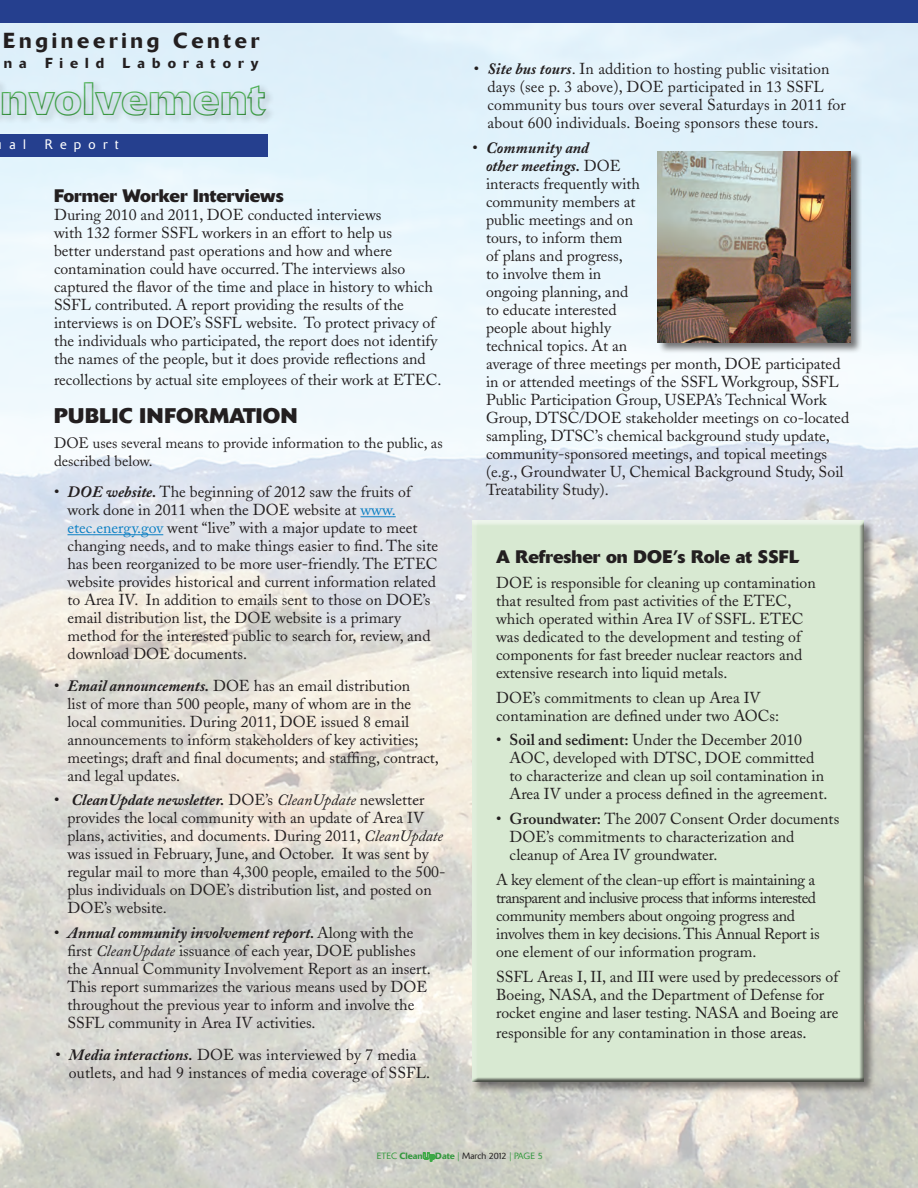
<style>
.page{position:relative;width:918px;height:1188px;background:#fff}
.page>*{position:absolute;margin:0;border:0;box-sizing:border-box;transform-origin:0 0}
.t1{font:46.5px "Delta Outline";color:#40ae49}
.t2{font:500 21.6px "Delta";letter-spacing:.175em;color:#231f20}
.t3{font:700 21px "Delta";letter-spacing:.02em;color:#231f20}
.t4{font:700 18px "Delta";color:#231f20}
.Body_bullets{font:15.75px/18px "Adobe Caslon";color:#231f20}
.ARsubheads{font:15.75px/18px "Adobe Caslon";color:#231f20}
.bodytext{font:15.75px/18px "Adobe Caslon";color:#231f20}
.bodytext-2{font:15.75px/18px "Adobe Caslon";letter-spacing:-.02em;color:#231f20}
.ARsubheads-2{font:15px/18px "Adobe Caslon";color:#231f20}
.t5{font:500 14.4px "Delta";letter-spacing:.49em;color:#231f20}
.t6{font:300 13.65px "Delta";letter-spacing:.535em;color:#fff}
.t7{font:300 9px "Delta";color:#35983f}
.s1{font-weight:700;font-style:italic}
.s2{color:#0c80c4}
.s3{font-style:italic}
.s4{font-weight:600}
.s5{font-size:16.5px}
.s6{font-weight:500}
.s7{font-family:"Delta Outline";font-weight:400}
.s8{color:#231f20}
</style>
<div class="page">
<img style="left:0;top:22px;width:918px;height:1166px">
<div style="left:472px;top:520px;width:404px;height:574px;background:#231f20;opacity:.5"></div>
<div style="left:472px;top:520px;width:394px;height:563px;background:#d8e9d2"></div>
<div style="left:0;top:134px;width:267px;height:22px;background:#253f8e"></div>
<div style="left:0;top:0;width:918px;height:22px;background:#253f8e"></div>
<div style="left:0;top:79px;width:275px;height:54px;background:#e3f4fc"></div>
<div style="left:0;top:76px;width:270px;height:51px;background:#def0fa"></div>
<div style="left:0;top:79px;width:272px;height:51px;background:#231f20;opacity:.75"></div>
<svg style="left:423px;top:1153px;width:12px;height:8px"></svg>
<hr style="left:360px;top:516px;width:36px;height:1px;background:#0c80c4">
<hr style="left:68px;top:534px;width:95px;height:1px;background:#0c80c4">
<div style="left:657px;top:151px;width:205px;height:203px;background:#231f20;opacity:.6"></div>
<img style="left:658px;top:151px;width:193px;height:191px">
<h2 class="t2" style="left:3px;top:28px;width:258px">Engineering Center</h2>
<p class="t5" style="left:4px;top:54px;width:24px">n a</p>
<p class="t5" style="left:45px;top:54px;width:61px">Field</p>
<p class="t5" style="left:123px;top:54px;width:138px">Laboratory</p>
<h1 class="t1" style="left:0;top:69px;width:267px">nvolvement</h1>
<p class="t6" style="left:10px;top:136px;width:18px">a l</p>
<p class="t6" style="left:45px;top:136px;width:75px">Report</p>
<h3 class="t4" style="left:54px;top:185px;width:231px">Former Worker Interviews</h3>
<p class="ARsubheads" style="left:54px;top:206px;width:385px">During 2010 and 2011, DOE conducted interviews<br>with 132 former SSFL workers in an effort to help us<br>better understand past operations and how and where contamination could have occurred. The interviews also captured the flavor of the time and place in history to which SSFL contributed. A report providing the results of the interviews is on DOE’s SSFL website. To protect privacy of the individuals who participated, the report does not identify the names of the people, but it does provide reflections and</p>
<p class="ARsubheads" style="left:54px;top:371px;width:389px">recollections by actual site employees of their work at ETEC.</p>
<h2 class="t3" style="left:54px;top:403px;width:245px">PUBLIC INFORMATION</h2>
<p class="ARsubheads-2" style="left:54px;top:434px;width:390px">DOE uses several means to provide information to the public, as described below.</p>
<p class="Body_bullets" style="left:67px;top:483px;width:372px;text-indent:-13px">• <span class="s1">DOE website.</span> The beginning of 2012 saw the fruits of work done in 2011 when the DOE website at <span class="s2">www. etec.energy.gov</span> went “live” with a major update to meet changing needs, and to make things easier to find. The site has been reorganized to be more user-friendly. The ETEC website provides historical and current information related to Area IV. In addition to emails sent to those on DOE’s email distribution list, the DOE website is a primary method for the interested public to search for, review, and download DOE documents.</p>
<p class="Body_bullets" style="left:68px;top:677px;width:373px;text-indent:-13px">• <span class="s1">Email announcements.</span> DOE has an email distribution<br>list of more than 500 people, many of whom are in the local communities. During 2011, DOE issued 8 email announcements to inform stakeholders of key activities; meetings; draft and final documents; and staffing, contract, and legal updates.</p>
<p class="Body_bullets" style="left:68px;top:791px;width:380px;text-indent:-14px">• <span class="s1">CleanUpdate newsletter.</span> DOE’s <span class="s3">CleanUpdate</span> newsletter provides the local community with an update of Area IV plans, activities, and documents. During 2011, <span class="s3">CleanUpdate </span>was issued in February, June, and October. It was sent by regular mail to more than 4,300 people, emailed to the 500- plus individuals on DOE’s distribution list, and posted on DOE’s website.</p>
<p class="Body_bullets" style="left:68px;top:924px;width:365px;text-indent:-13px">• <span class="s1">Annual community involvement report.</span> Along with the first <span class="s3">CleanUpdate</span> issuance of each year, DOE publishes the Annual Community Involvement Report as an insert.<br>This report summarizes the various means used by DOE throughout the previous year to inform and involve the SSFL community in Area IV activities.</p>
<p class="Body_bullets" style="left:69px;top:1046px;width:363px;text-indent:-13px">• <span class="s1">Media interactions.</span> DOE was interviewed by 7 media outlets, and had 9 instances of media coverage of SSFL.</p>
<p class="Body_bullets" style="left:488px;top:60px;width:360px;text-indent:-14px">• <span class="s1">Site bus tours</span>. In addition to hosting public visitation days (see p. 3 above), DOE participated in 13 SSFL community bus tours over several Saturdays in 2011 for about 600 individuals. Boeing sponsors these tours.</p>
<p class="Body_bullets" style="left:486px;top:139px;width:365px;text-indent:-13px">• <span class="s1">Community and<br>other meetings.</span> DOE<br>interacts frequently with<br>community members at<br>public meetings and on<br>tours, to inform them<br>of plans and progress,<br>to involve them in<br>ongoing planning, and<br>to educate interested<br>people about highly<br>technical topics. At an<br>average of three meetings per month, DOE participated in or attended meetings of the SSFL Workgroup, SSFL<br>Public Participation Group, USEPA’s Technical Work<br>Group, DTSC/DOE stakeholder meetings on co-located sampling, DTSC’s chemical background study update, community-sponsored meetings, and topical meetings (e.g., Groundwater U, Chemical Background Study, Soil<br>Treatability Study).</p>
<h3 class="t4" style="left:496px;top:546px;width:305px">A Refresher on DOE’s Role at SSFL</h3>
<p class="bodytext" style="left:496px;top:574px;width:321px">DOE is responsible for cleaning up contamination that resulted from past activities of the ETEC, which operated within Area IV of SSFL. ETEC was dedicated to the development and testing of components for fast breeder nuclear reactors and extensive research into liquid metals.</p>
<p class="bodytext" style="left:496px;top:689px;width:285px">DOE’s commitments to clean up Area IV contamination are defined under two AOCs:</p>
<p class="Body_bullets" style="left:510px;top:731px;width:319px;text-indent:-13px">• <span class="s4">Soil and sediment:</span> Under the December 2010<br>AOC, developed with DTSC, DOE committed to characterize and clean up soil contamination in Area IV under a process defined in the agreement.</p>
<p class="Body_bullets" style="left:510px;top:810px;width:331px;text-indent:-13px">• <span class="s4">Groundwater:</span> The 2007 Consent Order documents<br>DOE’s commitments to characterization and cleanup of Area IV groundwater.</p>
<p class="bodytext-2" style="left:496px;top:871px;width:325px">A key element of the clean-up effort is maintaining a transparent and inclusive process that informs interested community members about ongoing progress and involves them in key decisions. This Annual Report is one element of our information program.</p>
<p class="bodytext" style="left:496px;top:968px;width:344px">SSFL Areas I, II, and III were used by predecessors of<br>Boeing, NASA, and the Department of Defense for rocket engine and laser testing. NASA and Boeing are</p>
<p class="bodytext" style="left:496px;top:1024px;width:312px">responsible for any contamination in <span class="s5">those areas.</span></p>
<p class="t7" style="left:377px;top:1151px;width:167px">ETEC <span class="s6">Clean</span><span class="s7">Up</span><span class="s6">Date</span> | <span class="s8">March 2012</span> | PAGE 5</p>
</div>
